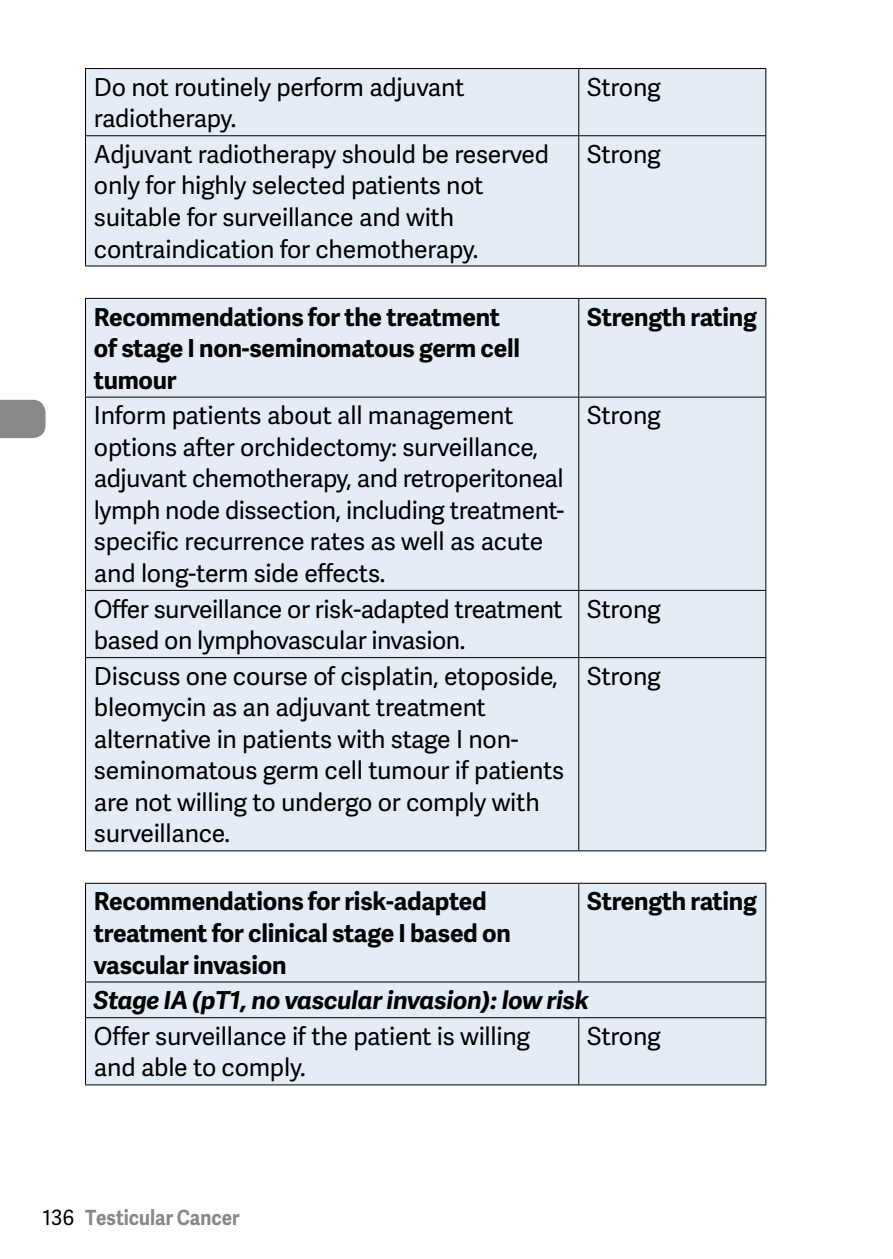
<style>
.page{position:relative;width:893px;height:1259px;background:#fff}
.page>*{position:absolute;margin:0;border:0;box-sizing:border-box;transform-origin:0 0}
.t1{font:24.6px/31.5px "Adelle Sans";letter-spacing:-.01em;color:#000}
.t2{font:700 24.6px/31.5px "Adelle Sans";letter-spacing:-.01em;color:#000}
.t3{font:italic 700 24.6px "Adelle Sans";letter-spacing:-.01em;color:#000}
.t4{font:700 21px "Adelle Sans";color:#87888a;scale:.9 1}
.s1{font-weight:400;color:#000}
</style>
<div class="page">
<div style="left:0;top:400px;width:46px;height:38px;background:#87888a"></div>
<div style="left:86px;top:69px;width:679px;height:196px;background:#e4ecf6"></div>
<hr style="left:578px;top:69px;width:1px;height:66px;background:#000">
<hr style="left:578px;top:136px;width:1px;height:129px;background:#000">
<hr style="left:85px;top:68px;width:494px;height:1px;background:#000">
<hr style="left:85px;top:69px;width:1px;height:66px;background:#000">
<hr style="left:579px;top:68px;width:187px;height:1px;background:#000">
<hr style="left:765px;top:69px;width:1px;height:66px;background:#000">
<hr style="left:85px;top:135px;width:494px;height:1px;background:#000">
<hr style="left:85px;top:136px;width:1px;height:129px;background:#000">
<hr style="left:579px;top:135px;width:187px;height:1px;background:#000">
<hr style="left:765px;top:136px;width:1px;height:129px;background:#000">
<hr style="left:85px;top:265px;width:494px;height:1px;background:#000">
<hr style="left:579px;top:265px;width:187px;height:1px;background:#000">
<div style="left:86px;top:299px;width:679px;height:551px;background:#e4ecf6"></div>
<hr style="left:85px;top:396px;width:494px;height:2px;background:#000">
<hr style="left:579px;top:396px;width:187px;height:2px;background:#000">
<hr style="left:85px;top:590px;width:494px;height:1px;background:#000">
<hr style="left:579px;top:590px;width:187px;height:1px;background:#000">
<hr style="left:85px;top:657px;width:494px;height:1px;background:#000">
<hr style="left:579px;top:657px;width:187px;height:1px;background:#000">
<hr style="left:85px;top:298px;width:494px;height:1px;background:#000">
<hr style="left:85px;top:299px;width:1px;height:98px;background:#000">
<hr style="left:85px;top:397px;width:1px;height:193px;background:#000">
<hr style="left:85px;top:591px;width:1px;height:66px;background:#000">
<hr style="left:85px;top:658px;width:1px;height:192px;background:#000">
<hr style="left:85px;top:850px;width:494px;height:1px;background:#000">
<hr style="left:579px;top:298px;width:187px;height:1px;background:#000">
<hr style="left:578px;top:299px;width:1px;height:98px;background:#000">
<hr style="left:765px;top:299px;width:1px;height:98px;background:#000">
<hr style="left:578px;top:397px;width:1px;height:193px;background:#000">
<hr style="left:765px;top:397px;width:1px;height:193px;background:#000">
<hr style="left:578px;top:591px;width:1px;height:66px;background:#000">
<hr style="left:765px;top:591px;width:1px;height:66px;background:#000">
<hr style="left:578px;top:658px;width:1px;height:192px;background:#000">
<hr style="left:765px;top:658px;width:1px;height:192px;background:#000">
<hr style="left:579px;top:850px;width:187px;height:1px;background:#000">
<div style="left:86px;top:883px;width:679px;height:201px;background:#e4ecf6"></div>
<hr style="left:578px;top:883px;width:1px;height:98px;background:#000">
<hr style="left:578px;top:1018px;width:1px;height:66px;background:#000">
<hr style="left:85px;top:1084px;width:494px;height:1px;background:#000">
<hr style="left:579px;top:1084px;width:187px;height:1px;background:#000">
<hr style="left:85px;top:882px;width:494px;height:1px;background:#000">
<hr style="left:85px;top:883px;width:1px;height:98px;background:#000">
<hr style="left:579px;top:882px;width:187px;height:1px;background:#000">
<hr style="left:765px;top:883px;width:1px;height:98px;background:#000">
<hr style="left:85px;top:1018px;width:1px;height:66px;background:#000">
<hr style="left:765px;top:1018px;width:1px;height:66px;background:#000">
<hr style="left:85px;top:981px;width:494px;height:1px;background:#000">
<hr style="left:85px;top:982px;width:1px;height:35px;background:#000">
<hr style="left:579px;top:981px;width:187px;height:1px;background:#000">
<hr style="left:765px;top:982px;width:1px;height:35px;background:#000">
<hr style="left:85px;top:1017px;width:494px;height:1px;background:#000">
<hr style="left:579px;top:1017px;width:187px;height:1px;background:#000">
<p class="t1" style="left:94px;top:70px;width:372px">Do not routinely perform adjuvant radiotherapy.</p>
<p class="t1" style="left:587px;top:70px;width:75px">Strong</p>
<p class="t1" style="left:94px;top:138px;width:457px">Adjuvant radiotherapy should be reserved only for highly selected patients not suitable for surveillance and with contraindication for chemotherapy.</p>
<p class="t1" style="left:587px;top:138px;width:75px">Strong</p>
<p class="t2" style="left:94px;top:300px;width:428px">Recommendations for the treatment of stage I non-seminomatous germ cell tumour</p>
<p class="t2" style="left:587px;top:300px;width:171px">Strength rating</p>
<p class="t1" style="left:94px;top:399px;width:472px">Inform patients about all management options after orchidectomy: surveillance, adjuvant chemotherapy, and retroperitoneal lymph node dissection, including treatment&shy;specific recurrence rates as well as acute and long-term side effects.</p>
<p class="t1" style="left:587px;top:399px;width:75px">Strong</p>
<p class="t1" style="left:94px;top:592px;width:470px">Offer surveillance or risk-adapted treatment based on lymphovascular invasion.</p>
<p class="t1" style="left:587px;top:592px;width:75px">Strong</p>
<p class="t1" style="left:94px;top:659px;width:472px">Discuss one course of cisplatin, etoposide, bleomycin as an adjuvant treatment alternative in patients with stage I non&shy;seminomatous germ cell tumour if patients are not willing to undergo or comply with surveillance.</p>
<p class="t1" style="left:587px;top:659px;width:75px">Strong</p>
<p class="t2" style="left:94px;top:885px;width:418px">Recommendations for risk-adapted treatment for clinical stage I based on vascular invasion</p>
<p class="t2" style="left:587px;top:885px;width:171px">Strength rating</p>
<p class="t3" style="left:94px;top:983px;width:496px">Stage IA (pT1, no vascular invasion): low risk</p>
<p class="t1" style="left:94px;top:1019px;width:438px">Offer surveillance if the patient is willing and able to comply.</p>
<p class="t1" style="left:587px;top:1019px;width:75px">Strong</p>
<p class="t4" style="left:43px;top:1202px;width:220px"><span class="s1">136</span> Testicular Cancer</p>
</div>
